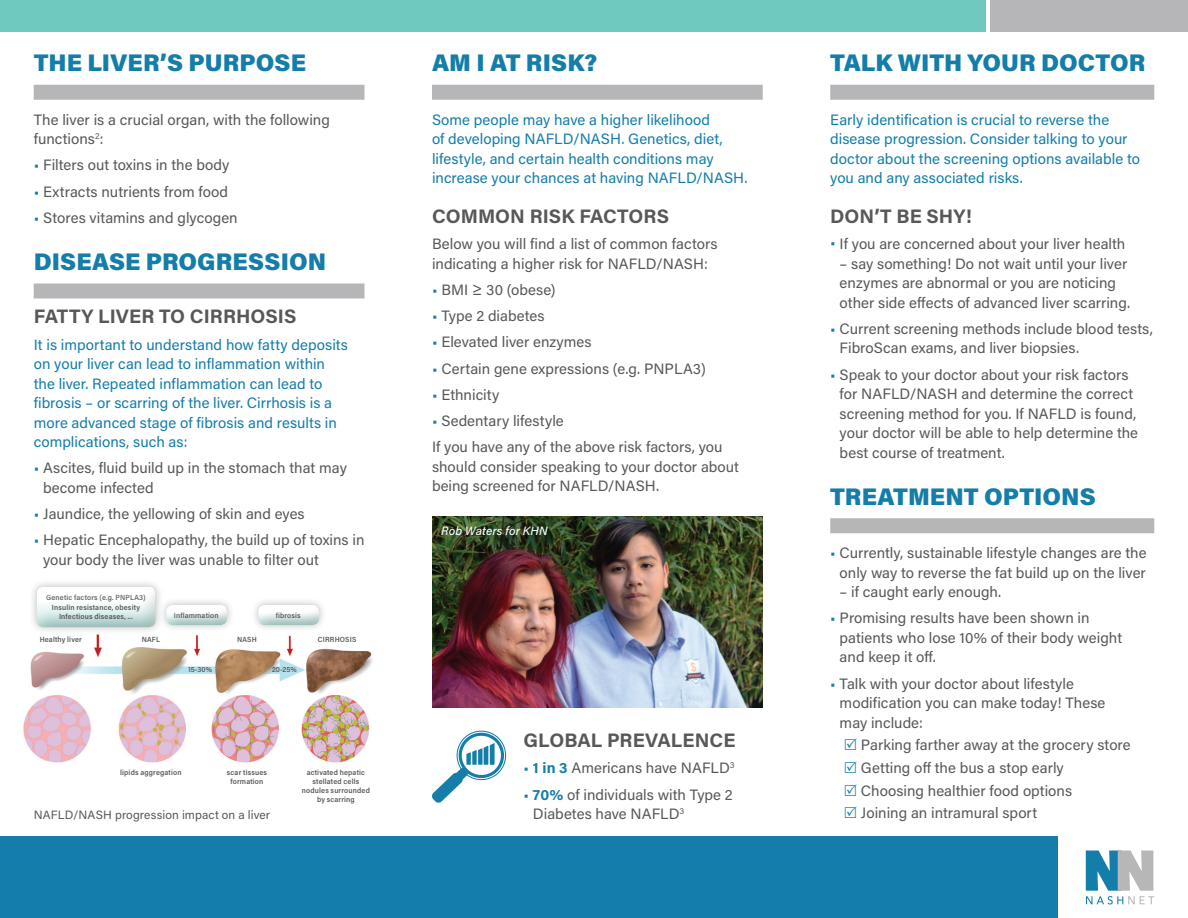
<style>
.page{position:relative;width:1188px;height:918px;background:#fff}
.page>*{position:absolute;margin:0;border:0;box-sizing:border-box;transform-origin:0 0}
.t1{font:900 24px "Acumin Pro";color:#147da9}
.t2{font:700 19.5px "Acumin Pro";color:#57585a}
.t3{font:15px/19.5px "Acumin Pro";color:#57585a}
.t4{font:15px/19.5px "Acumin Pro";color:#147da9}
.t5{font:12px "Acumin Pro";letter-spacing:.01em;color:#57585a}
.t6{font:italic 500 12px "Acumin Pro";letter-spacing:.015em;color:#fff}
.t7{font:600 7.5px/9px "Acumin Pro Semi Cond";letter-spacing:.02em;color:#57585a;text-align:center}
.s1{color:#147da9}
.s2{font-weight:700;color:#147da9}
</style>
<div class="page">
<div style="left:34px;top:85px;width:330px;height:15px;background:#b6b6b8"></div>
<div style="left:34px;top:284px;width:330px;height:14px;background:#b6b6b8"></div>
<div style="left:432px;top:85px;width:331px;height:15px;background:#b6b6b8"></div>
<div style="left:830px;top:85px;width:324px;height:15px;background:#b6b6b8"></div>
<div style="left:830px;top:518px;width:324px;height:15px;background:#b6b6b8"></div>
<img style="left:432px;top:517px;width:331px;height:190px">
<div style="left:0;top:837px;width:1058px;height:81px;background:#147da9"></div>
<div style="left:0;top:0;width:986px;height:32px;background:#6fc9be"></div>
<div style="left:990px;top:0;width:198px;height:32px;background:#b6b6b8"></div>
<svg style="left:1086px;top:851px;width:68px;height:53px"></svg>
<svg style="left:432px;top:730px;width:75px;height:73px"></svg>
<img style="left:23px;top:635px;width:350px;height:128px">
<div style="left:29px;top:579px;width:134px;height:56px;background:#231f20;opacity:.28"></div>
<div style="left:36px;top:587px;width:121px;height:42px;background:#231f20;opacity:.25"></div>
<div style="left:159px;top:597px;width:76px;height:36px;background:#231f20;opacity:.28"></div>
<div style="left:166px;top:604px;width:62px;height:22px;background:#231f20;opacity:.25"></div>
<div style="left:251px;top:597px;width:76px;height:36px;background:#231f20;opacity:.28"></div>
<div style="left:258px;top:604px;width:62px;height:22px;background:#231f20;opacity:.25"></div>
<h1 class="t1" style="left:34px;top:46px;width:274px">THE LIVER’S PURPOSE</h1>
<p class="t3" style="left:34px;top:109px;width:298px">The liver is a crucial organ, with the following functions<sup>2</sup>:</p>
<p class="t3" style="left:34px;top:155px;width:197px"><span class="s1">•</span> Filters out toxins in the body</p>
<p class="t3" style="left:34px;top:181px;width:196px"><span class="s1">•</span> Extracts nutrients from food</p>
<p class="t3" style="left:34px;top:207px;width:205px"><span class="s1">•</span> Stores vitamins and glycogen</p>
<h1 class="t1" style="left:34px;top:245px;width:294px">DISEASE PROGRESSION</h1>
<h2 class="t2" style="left:34px;top:303px;width:264px">FATTY LIVER TO CIRRHOSIS</h2>
<p class="t4" style="left:34px;top:334px;width:316px">It is important to understand how fatty deposits on your liver can lead to inflammation within the liver. Repeated inflammation can lead to fibrosis – or scarring of the liver. Cirrhosis is a more advanced stage of fibrosis and results in complications, such as:</p>
<p class="t3" style="left:43px;top:458px;width:305px;text-indent:-9px"><span class="s1">•</span> Ascites, fluid build up in the stomach that may become infected</p>
<p class="t3" style="left:34px;top:503px;width:273px"><span class="s1">•</span> Jaundice, the yellowing of skin and eyes</p>
<p class="t3" style="left:43px;top:530px;width:323px;text-indent:-9px"><span class="s1">•</span> Hepatic Encephalopathy, the build up of toxins in your body the liver was unable to filter out</p>
<p class="t7" style="left:46px;top:592px;width:101px;line-height:9.8px">Genetic factors (e.g. PNPLA3)<br>Insulin resistance, obesity<br>Infectious diseases, ...</p>
<p class="t7" style="left:174px;top:610px;width:46px">Inflammation</p>
<p class="t7" style="left:276px;top:610px;width:27px">fibrosis</p>
<p class="t7" style="left:40px;top:634px;width:44px">Healthy liver</p>
<p class="t7" style="left:142px;top:634px;width:20px">NAFL</p>
<p class="t7" style="left:237px;top:634px;width:21px">NASH</p>
<p class="t7" style="left:318px;top:634px;width:40px">CIRRHOSIS</p>
<p class="t7" style="left:188px;top:665px;width:25px">15-30%</p>
<p class="t7" style="left:272px;top:665px;width:26px">20-25%</p>
<p class="t7" style="left:120px;top:768px;width:63px">lipids aggregation</p>
<p class="t7" style="left:227px;top:768px;width:42px">scar tissues formation</p>
<p class="t7" style="left:302px;top:768px;width:70px">activated hepatic stellated cells nodules surrounded by scarring</p>
<p class="t5" style="left:34px;top:806px;width:238px">NAFLD/NASH progression impact on a liver</p>
<h1 class="t1" style="left:432px;top:46px;width:167px">AM I AT RISK?</h1>
<p class="t4" style="left:432px;top:109px;width:317px">Some people may have a higher likelihood<br>of developing NAFLD/NASH. Genetics, diet, lifestyle, and certain health conditions may increase your chances at having NAFLD/NASH.</p>
<h2 class="t2" style="left:432px;top:202px;width:239px">COMMON RISK FACTORS</h2>
<p class="t3" style="left:432px;top:233px;width:287px">Below you will find a list of common factors indicating a higher risk for NAFLD/NASH:</p>
<p class="t3" style="left:432px;top:279px;width:125px"><span class="s1">•</span> BMI ≥ 30 (obese)</p>
<p class="t3" style="left:432px;top:305px;width:114px"><span class="s1">•</span> Type 2 diabetes</p>
<p class="t3" style="left:432px;top:332px;width:161px"><span class="s1">•</span> Elevated liver enzymes</p>
<p class="t3" style="left:432px;top:358px;width:275px"><span class="s1">•</span> Certain gene expressions (e.g. PNPLA3)</p>
<p class="t3" style="left:432px;top:384px;width:69px"><span class="s1">•</span> Ethnicity</p>
<p class="t3" style="left:432px;top:407px;width:292px;line-height:26.2px"><span class="s1">•</span> Sedentary lifestyle<br>If you have any of the above risk factors, you</p>
<p class="t3" style="left:432px;top:456px;width:309px">should consider speaking to your doctor about being screened for NAFLD/NASH.</p>
<p class="t6" style="left:441px;top:522px;width:108px">Rob Waters for KHN</p>
<h2 class="t2" style="left:524px;top:727px;width:213px">GLOBAL PREVALENCE</h2>
<p class="t3" style="left:524px;top:758px;width:213px"><span class="s1">•</span> <span class="s2">1 in 3</span> Americans have NAFLD<sup>3</sup></p>
<p class="t3" style="left:533px;top:784px;width:201px;text-indent:-9px"><span class="s1">•</span> <span class="s2">70%</span> of individuals with Type 2<br>Diabetes have NAFLD<sup>3</sup></p>
<h1 class="t1" style="left:830px;top:46px;width:317px">TALK WITH YOUR DOCTOR</h1>
<p class="t4" style="left:830px;top:109px;width:311px">Early identification is crucial to reverse the disease progression. Consider talking to your doctor about the screening options available to you and any associated risks.</p>
<h2 class="t2" style="left:830px;top:202px;width:143px">DON’T BE SHY!</h2>
<p class="t3" style="left:830px;top:233px;width:297px"><span class="s1">•</span> If you are concerned about your liver health</p>
<p class="t3" style="left:840px;top:253px;width:292px">– say something! Do not wait until your liver enzymes are abnormal or you are noticing other side effects of advanced liver scarring.</p>
<p class="t3" style="left:840px;top:318px;width:315px;text-indent:-9px"><span class="s1">•</span> Current screening methods include blood tests,<br>FibroScan exams, and liver biopsies.</p>
<p class="t3" style="left:840px;top:364px;width:300px;text-indent:-9px"><span class="s1">•</span> Speak to your doctor about your risk factors for NAFLD/NASH and determine the correct screening method for you. If NAFLD is found, your doctor will be able to help determine the best course of treatment.</p>
<h1 class="t1" style="left:830px;top:479px;width:267px">TREATMENT OPTIONS</h1>
<p class="t3" style="left:830px;top:542px;width:318px;text-align:center"><span class="s1">•</span> Currently, sustainable lifestyle changes are the only way to reverse the fat build up on the liver</p>
<p class="t3" style="left:840px;top:581px;width:163px">– if caught early enough.</p>
<p class="t3" style="left:840px;top:608px;width:284px;text-indent:-9px"><span class="s1">•</span> Promising results have been shown in patients who lose 10% of their body weight and keep it off.</p>
<p class="t3" style="left:840px;top:673px;width:267px;text-indent:-9px"><span class="s1">•</span> Talk with your doctor about lifestyle modification you can make today! These may include:</p>
<p class="t3" style="left:861px;top:733px;width:271px;line-height:22.8px">Parking farther away at the grocery store Getting off the bus a stop early Choosing healthier food options<br>Joining an intramural sport</p>
</div>
